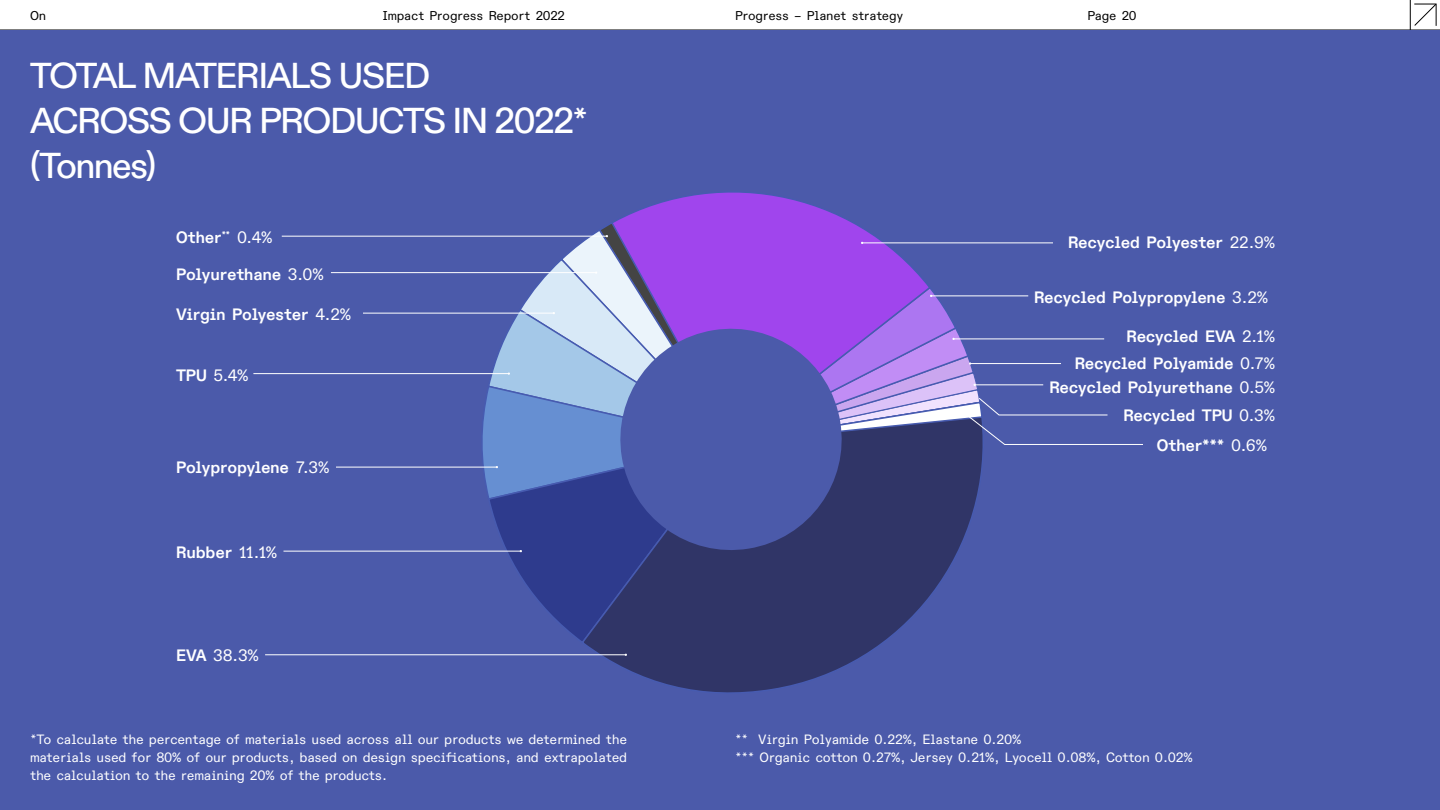
<style>
.page{position:relative;width:1440px;height:810px;background:#fff}
.page>*{position:absolute;margin:0;border:0;box-sizing:border-box;transform-origin:0 0}
.t1{font:500 36px/45px "On Diatype Std";letter-spacing:-.045em;color:#fff}
.t2{font:16.5px/27.2px "On Diatype Semi Mono Bold";letter-spacing:-.025em;color:#fff;text-align:right}
.t3{font:16.5px "On Diatype Semi Mono Reg";color:#fff}
.t4{font:13.5px/18px "On Diatype Semi Mono Reg";letter-spacing:-.02em;color:#fff}
.t5{font:12.75px "On Diatype Semi Mono Reg";letter-spacing:-.015em;color:#000}
.s1{font-family:"On Diatype Semi Mono Reg"}
.s2{font-family:"On Diatype Semi Mono Bold"}
</style>
<div class="page">
<hr style="left:1410px;top:0;width:1px;height:30px;background:#000">
<svg style="left:1414px;top:3px;width:23px;height:23px"></svg>
<div style="left:0;top:30px;width:1440px;height:780px;background:#4b5aaa"></div>
<svg style="left:617px;top:192px;width:231px;height:29px"></svg>
<svg style="left:487px;top:501px;width:93px;height:139px"></svg>
<svg style="left:580px;top:501px;width:396px;height:192px"></svg>
<svg style="left:612px;top:501px;width:238px;height:57px"></svg>
<hr style="left:265px;top:655px;width:361px;height:1px;background:#fff">
<hr style="left:284px;top:551px;width:237px;height:1px;background:#fff">
<hr style="left:336px;top:467px;width:161px;height:1px;background:#fff">
<hr style="left:253px;top:373px;width:256px;height:1px;background:#fff">
<hr style="left:282px;top:236px;width:325px;height:1px;background:#fff">
<hr style="left:331px;top:272px;width:265px;height:1px;background:#fff">
<hr style="left:363px;top:313px;width:191px;height:1px;background:#fff">
<svg style="left:480px;top:221px;width:663px;height:280px"></svg>
<p class="t5" style="left:30px;top:6px;width:18px">On</p>
<p class="t5" style="left:382px;top:6px;width:184px">Impact Progress Report 2022</p>
<p class="t5" style="left:1088px;top:6px;width:51px">Page 20</p>
<p class="t5" style="left:735px;top:6px;width:170px">Progress – Planet strategy</p>
<h1 class="t1" style="left:30px;top:51px;width:559px">TOTAL MATERIALS USED<br>ACROSS OUR PRODUCTS IN 2022* (Tonnes)</h1>
<p class="t2" style="left:176px;top:223px;width:98px">Other<sup>**</sup> <span class="s1">0.4%</span></p>
<p class="t2" style="left:176px;top:259px;width:149px">Polyurethane <span class="s1">3.0%</span></p>
<p class="t2" style="left:176px;top:300px;width:176px">Virgin Polyester <span class="s1">4.2%</span></p>
<p class="t3" style="left:176px;top:362px;width:74px"><span class="s2">TPU</span> 5.4%</p>
<p class="t2" style="left:176px;top:453px;width:155px">Polypropylene <span class="s1">7.3%</span></p>
<p class="t2" style="left:176px;top:538px;width:102px">Rubber <span class="s1">11.1%</span></p>
<p class="t3" style="left:176px;top:642px;width:84px"><span class="s2">EVA</span> 38.3%</p>
<p class="t4" style="left:30px;top:729px;width:599px;text-align:justify">*To calculate the percentage of materials used across all our products we determined the materials used for 80% of our products, based on design specifications, and extrapolated the calculation to the remaining 20% of the products.</p>
<p class="t2" style="left:1068px;top:228px;width:208px">Recycled Polyester <span class="s1">22.9%</span></p>
<p class="t2" style="left:1034px;top:283px;width:236px">Recycled Polypropylene <span class="s1">3.2%</span></p>
<p class="t2" style="left:1075px;top:322px;width:202px">Recycled EVA <span class="s1">2.1%<br></span>Recycled Polyamide <span class="s1">0.7%</span></p>
<p class="t2" style="left:1049px;top:372px;width:227px">Recycled Polyurethane <span class="s1">0.5%</span></p>
<p class="t2" style="left:1123px;top:401px;width:153px">Recycled TPU <span class="s1">0.3%</span></p>
<p class="t2" style="left:1157px;top:431px;width:112px">Other*** <span class="s1">0.6%</span></p>
<p class="t4" style="left:735px;top:729px;width:459px">** Virgin Polyamide 0.22%, Elastane 0.20%<br>*** Organic cotton 0.27%, Jersey 0.21%, Lyocell 0.08%, Cotton 0.02%</p>
</div>
